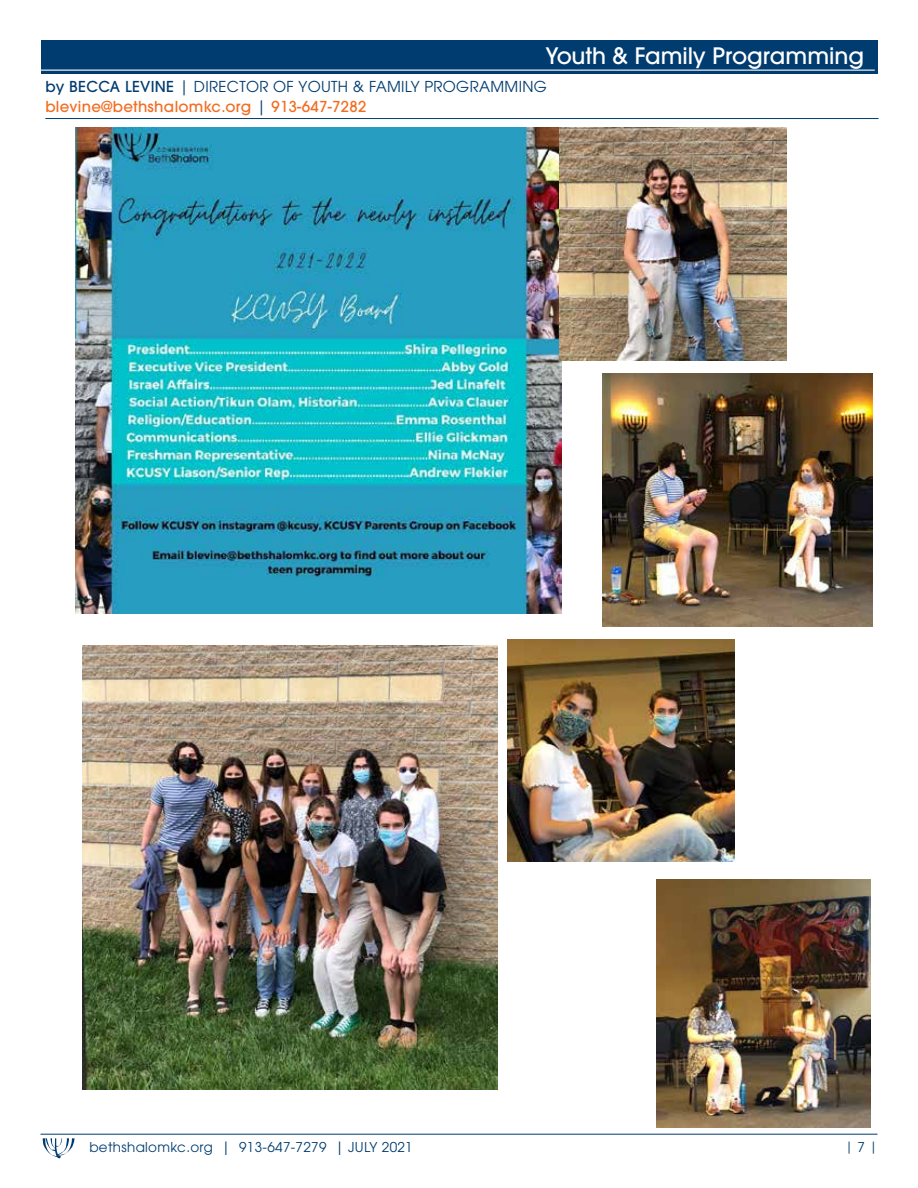
<style>
.page{position:relative;width:918px;height:1188px;background:#fff}
.page>*{position:absolute;margin:0;border:0;box-sizing:border-box;transform-origin:0 0}
.t1{font:500 22.5px "ITC Avant Garde Pro";color:#fff}
.t2{font:500 15px/19.5px "ITC Avant Garde Pro";letter-spacing:.02em;color:#f36c21}
.t3{font:13.5px "ITC Avant Garde Pro";letter-spacing:.025em;color:#003c6f}
.t4{font:12px "ITC Avant Garde Pro";color:#003c6f}
.s1{color:#003c6f}
.s2{font-weight:400;color:#003c6f}
.s3{font-size:13.5px}
</style>
<div class="page">
<hr style="left:40px;top:1134px;width:838px;height:1px;background:#003c6f">
<svg style="left:43px;top:1138px;width:32px;height:21px"></svg>
<div style="left:41px;top:40px;width:837px;height:34px;background:#003c6f"></div>
<hr style="left:41px;top:70px;width:834px;height:1px;background:#fff">
<hr style="left:45px;top:118px;width:834px;height:1px;background:#003c6f">
<img style="left:76px;top:127px;width:486px;height:486px">
<img style="left:82px;top:646px;width:415px;height:443px">
<img style="left:559px;top:127px;width:227px;height:234px">
<img style="left:603px;top:374px;width:270px;height:253px">
<img style="left:508px;top:639px;width:226px;height:223px">
<img style="left:657px;top:879px;width:213px;height:249px">
<h1 class="t1" style="left:545px;top:42px;width:320px">Youth &amp; Family Programming</h1>
<p class="t2" style="left:45px;top:77px;width:503px"><span class="s1">by BECCA LEVINE</span> <span class="s2">| DIRECTOR OF YOUTH &amp; FAMILY PROGRAMMING </span>blevine@bethshalomkc.org <span class="s2">|</span> 913-647-7282</p>
<p class="t3" style="left:89px;top:1139px;width:325px">bethshalomkc.org | 913-647-7279 | JULY 2021</p>
<p class="t4" style="left:845px;top:1139px;width:34px">| <span class="s3">7</span> |</p>
</div>
